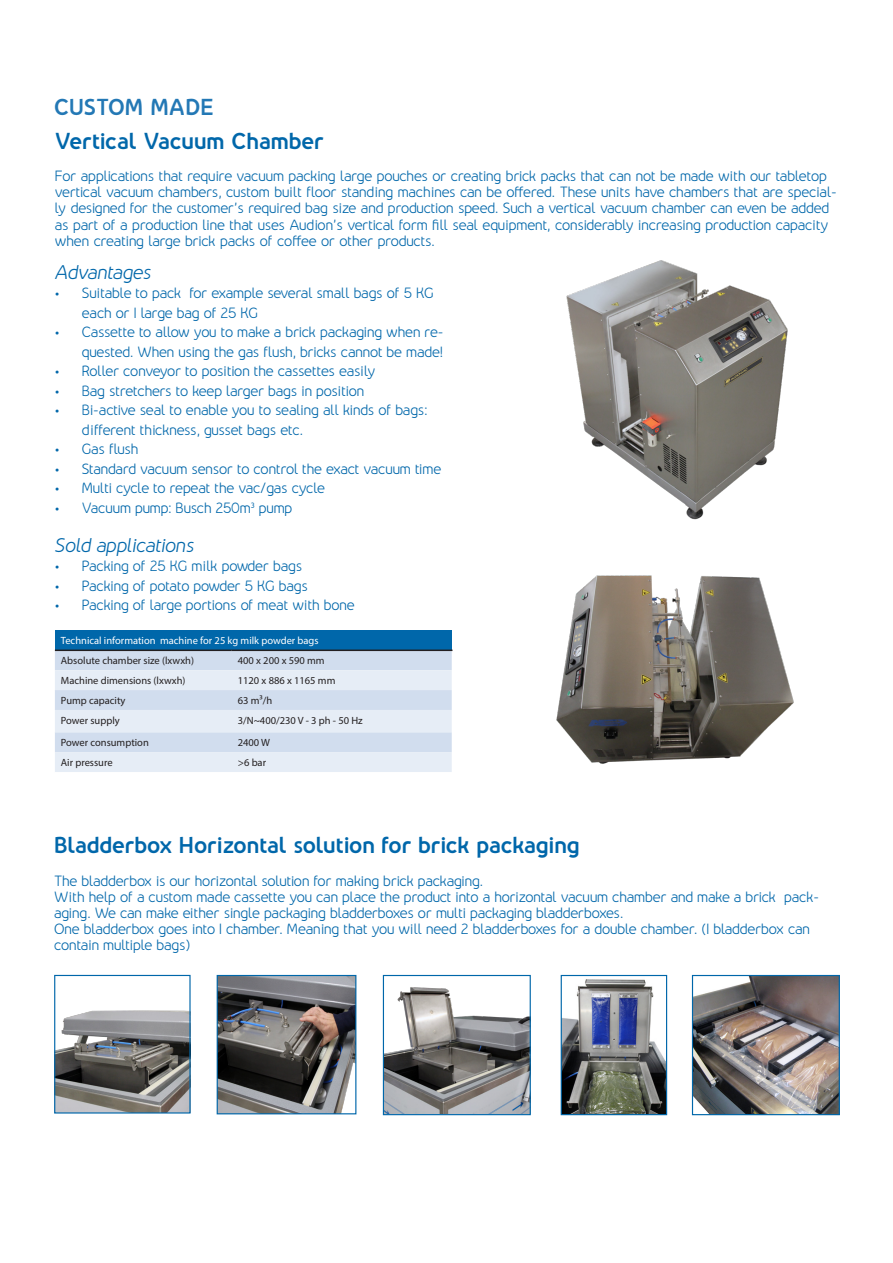
<style>
.page{position:relative;width:893px;height:1263px;background:#fff}
.page>*{position:absolute;margin:0;border:0;box-sizing:border-box;transform-origin:0 0}
.info{font:700 21px "Nevo";letter-spacing:-.01em;color:#0067aa}
.Hoofdkop{font:700 21px "Nevo";letter-spacing:-.01em;color:#0067aa}
.Hoofdkop-2{font:700 21px "Nevo";color:#2378b5}
.info-2{font:italic 18px "Nevo";letter-spacing:-.01em;color:#0067aa}
.Hoofdkop-3{font:13.5px/16.2px "Nevo";letter-spacing:-.01em;color:#0067aa}
.info-3{font:13.5px/16.2px "Nevo";letter-spacing:-.01em;color:#0067aa}
.t1{font:10.5px "Myriad Pro";color:#231f20}
.t2{font:10.5px "Myriad Pro";color:#fff}
</style>
<div class="page">
<img style="left:566px;top:260px;width:222px;height:260px">
<img style="left:556px;top:575px;width:238px;height:189px">
<img style="left:56px;top:1010px;width:133px;height:101px">
<div style="left:54px;top:975px;width:137px;height:138px;border:1px solid #0067aa"></div>
<img style="left:219px;top:977px;width:135px;height:135px">
<div style="left:217px;top:975px;width:139px;height:139px;border:1px solid #0067aa"></div>
<img style="left:385px;top:987px;width:144px;height:126px">
<div style="left:383px;top:975px;width:148px;height:140px;border:1px solid #0067aa"></div>
<img style="left:563px;top:979px;width:102px;height:134px">
<div style="left:561px;top:975px;width:106px;height:140px;border:1px solid #0067aa"></div>
<img style="left:694px;top:977px;width:144px;height:136px">
<div style="left:692px;top:975px;width:148px;height:140px;border:1px solid #0067aa"></div>
<div style="left:55px;top:630px;width:397px;height:20px;background:#0067aa"></div>
<svg style="left:55px;top:651px;width:397px;height:121px;background:#dbe5f2"></svg>
<hr style="left:55px;top:649px;width:177px;height:2px;background:#231f20">
<hr style="left:232px;top:649px;width:220px;height:2px;background:#231f20">
<p class="Hoofdkop-2" style="left:54px;top:94px;width:161px">CUSTOM MADE</p>
<p class="Hoofdkop" style="left:55px;top:128px;width:271px">Vertical Vacuum Chamber</p>
<p class="Hoofdkop-3" style="left:55px;top:168px;width:783px">For applications that require vacuum packing large pouches or creating brick packs that can not be made with our tabletop vertical vacuum chambers, custom built floor standing machines can be offered. These units have chambers that are special&shy;ly designed for the customer’s required bag size and production speed. Such a vertical vacuum chamber can even be added as part of a production line that uses Audion’s vertical form fill seal equipment, considerably increasing production capacity when creating large brick packs of coffee or other products.</p>
<p class="info-2" style="left:55px;top:261px;width:98px">Advantages</p>
<p class="Hoofdkop-3" style="left:82px;top:283px;width:353px;line-height:19.5px;text-indent:-27px">• Suitable to pack for example several small bags of 5 KG each or 1 large bag of 25 KG</p>
<p class="Hoofdkop-3" style="left:55px;top:322px;width:390px;line-height:19.5px;text-align:right">• Cassette to allow you to make a brick packaging when re&shy;quested. When using the gas flush, bricks cannot be made!</p>
<p class="Hoofdkop-3" style="left:55px;top:363px;width:322px">• Roller conveyor to position the cassettes easily</p>
<p class="Hoofdkop-3" style="left:55px;top:382px;width:311px">• Bag stretchers to keep larger bags in position</p>
<p class="Hoofdkop-3" style="left:82px;top:400px;width:347px;line-height:19.5px;text-indent:-27px">• Bi-active seal to enable you to sealing all kinds of bags: different thickness, gusset bags etc.</p>
<p class="Hoofdkop-3" style="left:55px;top:441px;width:85px">• Gas flush</p>
<p class="Hoofdkop-3" style="left:55px;top:460px;width:388px">• Standard vacuum sensor to control the exact vacuum time</p>
<p class="Hoofdkop-3" style="left:55px;top:480px;width:272px">• Multi cycle to repeat the vac/gas cycle</p>
<p class="Hoofdkop-3" style="left:55px;top:499px;width:239px">• Vacuum pump: Busch 250m³ pump</p>
<p class="info-2" style="left:55px;top:534px;width:141px">Sold applications</p>
<p class="Hoofdkop-3" style="left:55px;top:558px;width:249px">• Packing of 25 KG milk powder bags</p>
<p class="Hoofdkop-3" style="left:55px;top:577px;width:255px">• Packing of potato powder 5 KG bags</p>
<p class="Hoofdkop-3" style="left:55px;top:597px;width:301px">• Packing of large portions of meat with bone</p>
<p class="t2" style="left:61px;top:634px;width:259px">Technical information machine for 25 kg milk powder bags</p>
<p class="t1" style="left:61px;top:654px;width:135px">Absolute chamber size (lxwxh)</p>
<p class="t1" style="left:238px;top:654px;width:88px">400 x 200 x 590 mm</p>
<p class="t1" style="left:61px;top:674px;width:126px">Machine dimensions (lxwxh)</p>
<p class="t1" style="left:238px;top:674px;width:99px">1120 x 886 x 1165 mm</p>
<p class="t1" style="left:61px;top:694px;width:66px">Pump capacity</p>
<p class="t1" style="left:238px;top:694px;width:36px">63 m³/h</p>
<p class="t1" style="left:61px;top:714px;width:60px">Power supply</p>
<p class="t1" style="left:238px;top:714px;width:126px">3/N~400/230 V - 3 ph - 50 Hz</p>
<p class="t1" style="left:61px;top:736px;width:89px">Power consumption</p>
<p class="t1" style="left:238px;top:736px;width:34px">2400 W</p>
<p class="t1" style="left:61px;top:756px;width:53px">Air pressure</p>
<p class="t1" style="left:238px;top:756px;width:30px">&gt;6 bar</p>
<p class="info" style="left:54px;top:832px;width:527px">Bladderbox Horizontal solution for brick packaging</p>
<p class="info-3" style="left:54px;top:872px;width:431px">The bladderbox is our horizontal solution for making brick packaging.</p>
<p class="info-3" style="left:54px;top:888px;width:766px">With help of a custom made cassette you can place the product into a horizontal vacuum chamber and make a brick pack&shy;aging. We can make either single packaging bladderboxes or multi packaging bladderboxes.</p>
<p class="info-3" style="left:54px;top:921px;width:757px">One bladderbox goes into 1 chamber. Meaning that you will need 2 bladderboxes for a double chamber. (1 bladderbox can contain multiple bags)</p>
</div>
